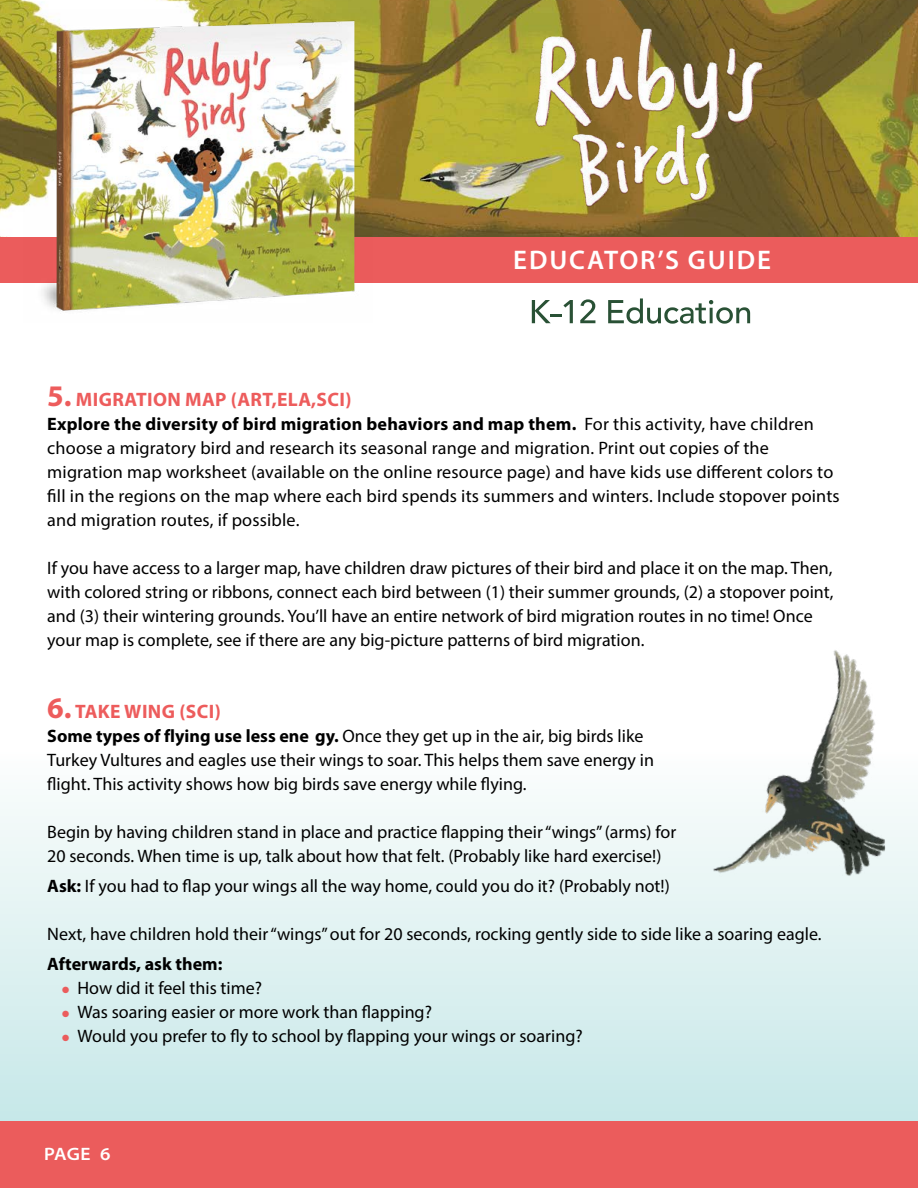
<style>
.page{position:relative;width:918px;height:1188px;background:#fff}
.page>*{position:absolute;margin:0;border:0;box-sizing:border-box;transform-origin:0 0}
.t1{font:600 27px "Myriad Pro";letter-spacing:.07em;color:#fff}
.t2{font:700 19.5px "Myriad Pro";letter-spacing:.02em;color:#ed5c5c}
.t3{font:18px/24px "Myriad Pro";color:#000}
.t4{font:700 18px "Myriad Pro";color:#000}
.t5{font:600 semi-expanded 18px "Myriad Pro";color:#fff}
.s1{font-size:30px}
.s2{font-weight:700}
.s3{color:#eb5c5c}
</style>
<div class="page">
<svg style="left:0;top:802px;width:918px;height:319px;background:#dcf0f0"></svg>
<img style="left:0;top:0;width:918px;height:237px">
<div style="left:0;top:237px;width:918px;height:45px;background:#eb5c5c"></div>
<div style="left:0;top:1121px;width:918px;height:67px;background:#eb5c5c"></div>
<img style="left:23px;top:10px;width:350px;height:301px">
<img style="left:512px;top:14px;width:285px;height:202px">
<img style="left:710px;top:650px;width:175px;height:263px">
<svg style="left:532px;top:300px;width:41px;height:23px"></svg>
<svg style="left:580px;top:299px;width:15px;height:24px"></svg>
<svg style="left:608px;top:298px;width:142px;height:26px"></svg>
<h1 class="t1" style="left:513px;top:243px;width:259px">EDUCATOR’S GUIDE</h1>
<p class="t2" style="left:47px;top:387px;width:306px"><span class="s1">5.</span> MIGRATION MAP (ART,ELA,SCI)</p>
<p class="t3" style="left:47px;top:412px;width:794px"><span class="s2">Explore the diversity of bird migration behaviors and map them.</span> For this activity, have children choose a migratory bird and research its seasonal range and migration. Print out copies of the migration map worksheet (available on the online resource page) and have kids use different colors to fill in the regions on the map where each bird spends its summers and winters. Include stopover points and migration routes, if possible.</p>
<p class="t3" style="left:47px;top:556px;width:788px">If you have access to a larger map, have children draw pictures of their bird and place it on the map. Then, with colored string or ribbons, connect each bird between (1) their summer grounds, (2) a stopover point, and (3) their wintering grounds. You’ll have an entire network of bird migration routes in no time! Once your map is complete, see if there are any big-picture patterns of bird migration.</p>
<p class="t2" style="left:47px;top:699px;width:175px"><span class="s1">6.</span> TAKE WING (SCI)</p>
<p class="t3" style="left:47px;top:724px;width:608px"><span class="s2">Some types of flying use less ene gy.</span> Once they get up in the air, big birds like<br>Turkey Vultures and eagles use their wings to soar. This helps them save energy in flight. This activity shows how big birds save energy while flying.</p>
<p class="t3" style="left:47px;top:820px;width:631px">Begin by having children stand in place and practice flapping their “wings” (arms) for<br>20 seconds. When time is up, talk about how that felt. (Probably like hard exercise!)</p>
<p class="t3" style="left:47px;top:874px;width:624px"><span class="s2">Ask:</span> If you had to flap your wings all the way home, could you do it? (Probably not!)</p>
<p class="t3" style="left:47px;top:922px;width:776px">Next, have children hold their “wings” out for 20 seconds, rocking gently side to side like a soaring eagle.</p>
<p class="t4" style="left:47px;top:952px;width:177px">Afterwards, ask them:</p>
<p class="t3" style="left:62px;top:976px;width:201px"><span class="s3">●</span> How did it feel this time?</p>
<p class="t3" style="left:62px;top:1000px;width:371px"><span class="s3">●</span> Was soaring easier or more work than flapping?</p>
<p class="t3" style="left:62px;top:1024px;width:522px"><span class="s3">●</span> Would you prefer to fly to school by flapping your wings or soaring?</p>
<p class="t5" style="left:44px;top:1142px;width:68px">PAGE 6</p>
</div>
